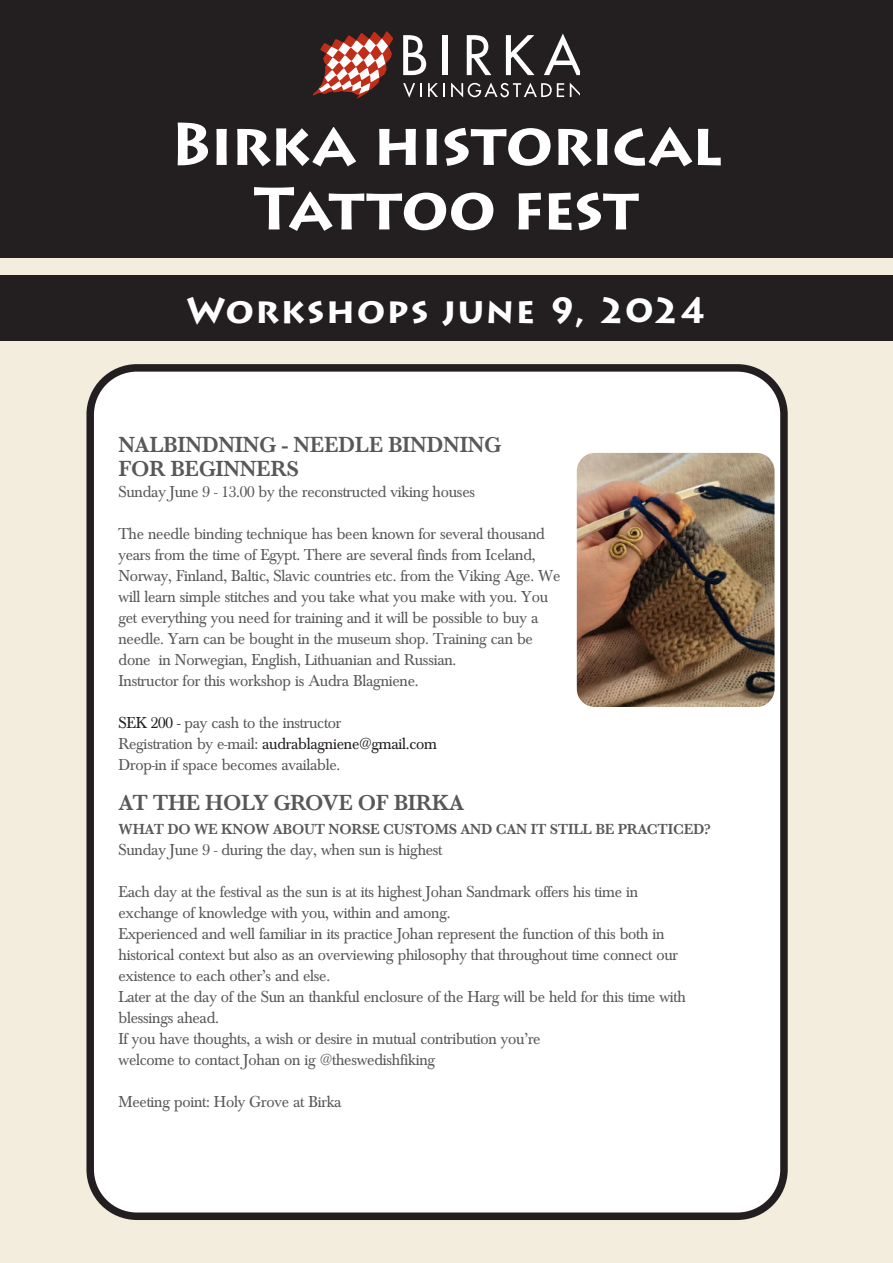
<style>
.page{position:relative;width:893px;height:1263px;background:#f3edde}
.page>*{position:absolute;margin:0;border:0;box-sizing:border-box;transform-origin:0 0}
.t1{font:700 60px/64.5px "Lithos Pro";letter-spacing:-.02em;color:#fff;text-align:center}
.t2{font:700 36px "Lithos Pro";letter-spacing:.03em;color:#fff}
.t3{font:600 22.5px/24px "Baskerville";letter-spacing:-.015em;color:#57585a}
.t4{font:16.5px/21px "Baskerville";letter-spacing:-.015em;color:#57585a}
.t5{font:600 15px "Baskerville";letter-spacing:-.015em;color:#57585a}
.s1{color:#231f20}
</style>
<div class="page">
<div style="left:0;top:0;width:893px;height:257px;background:#231f20"></div>
<div style="left:0;top:274px;width:893px;height:66px;background:#231f20"></div>
<svg style="left:313px;top:31px;width:80px;height:67px"></svg>
<svg style="left:403px;top:35px;width:23px;height:40px"></svg>
<div style="left:442px;top:35px;width:5px;height:40px;background:#fff"></div>
<svg style="left:467px;top:35px;width:24px;height:40px"></svg>
<svg style="left:506px;top:35px;width:29px;height:40px"></svg>
<svg style="left:544px;top:34px;width:36px;height:41px"></svg>
<svg style="left:403px;top:83px;width:18px;height:15px"></svg>
<svg style="left:428px;top:83px;width:17px;height:14px"></svg>
<svg style="left:451px;top:82px;width:113px;height:16px"></svg>
<svg style="left:570px;top:83px;width:10px;height:14px"></svg>
<div style="left:90px;top:368px;width:694px;height:848px;background:#fff;border-radius:47px"></div>
<div style="left:86px;top:364px;width:702px;height:856px;border:8px solid #231f20;border-radius:47px"></div>
<img style="left:577px;top:453px;width:197px;height:254px">
<h1 class="t1" style="left:170px;top:113px;width:554px">Birka historical<br>Tattoo fest</h1>
<h2 class="t2" style="left:187px;top:289px;width:522px">Workshops june 9, 2024</h2>
<h3 class="t3" style="left:118px;top:432px;width:384px">NALBINDNING - NEEDLE BINDNING<br>FOR BEGINNERS</h3>
<p class="t4" style="left:118px;top:481px;width:358px">Sunday June 9 - 13.00 by the reconstructed viking houses</p>
<p class="t4" style="left:118px;top:523px;width:444px">The needle binding technique has been known for several thousand years from the time of Egypt. There are several finds from Iceland, Norway, Finland, Baltic, Slavic countries etc. from the Viking Age. We will learn simple stitches and you take what you make with you. You get everything you need for training and it will be possible to buy a needle. Yarn can be bought in the museum shop. Training can be done in Norwegian, English, Lithuanian and Russian.<br>Instructor for this workshop is Audra Blagniene.</p>
<p class="t4" style="left:118px;top:712px;width:320px"><span class="s1">SEK 200 -</span> pay cash to the instructor<br>Registration by e-mail: <span class="s1">audrablagniene@gmail.com<br></span>Drop-in if space becomes available.</p>
<h3 class="t3" style="left:118px;top:790px;width:347px">AT THE HOLY GROVE OF BIRKA</h3>
<p class="t5" style="left:118px;top:820px;width:594px">WHAT DO WE KNOW ABOUT NORSE CUSTOMS AND CAN IT STILL BE PRACTICED?</p>
<p class="t4" style="left:118px;top:839px;width:325px">Sunday June 9 - during the day, when sun is highest</p>
<p class="t4" style="left:118px;top:881px;width:569px">Each day at the festival as the sun is at its highest Johan Sandmark offers his time in exchange of knowledge with you, within and among.<br>Experienced and well familiar in its practice Johan represent the function of this both in historical context but also as an overviewing philosophy that throughout time connect our existence to each other’s and else.<br>Later at the day of the Sun an thankful enclosure of the Harg will be held for this time with blessings ahead.<br>If you have thoughts, a wish or desire in mutual contribution you’re<br>welcome to contact Johan on ig @theswedishfiking</p>
<p class="t4" style="left:118px;top:1091px;width:225px">Meeting point: Holy Grove at Birka</p>
</div>
